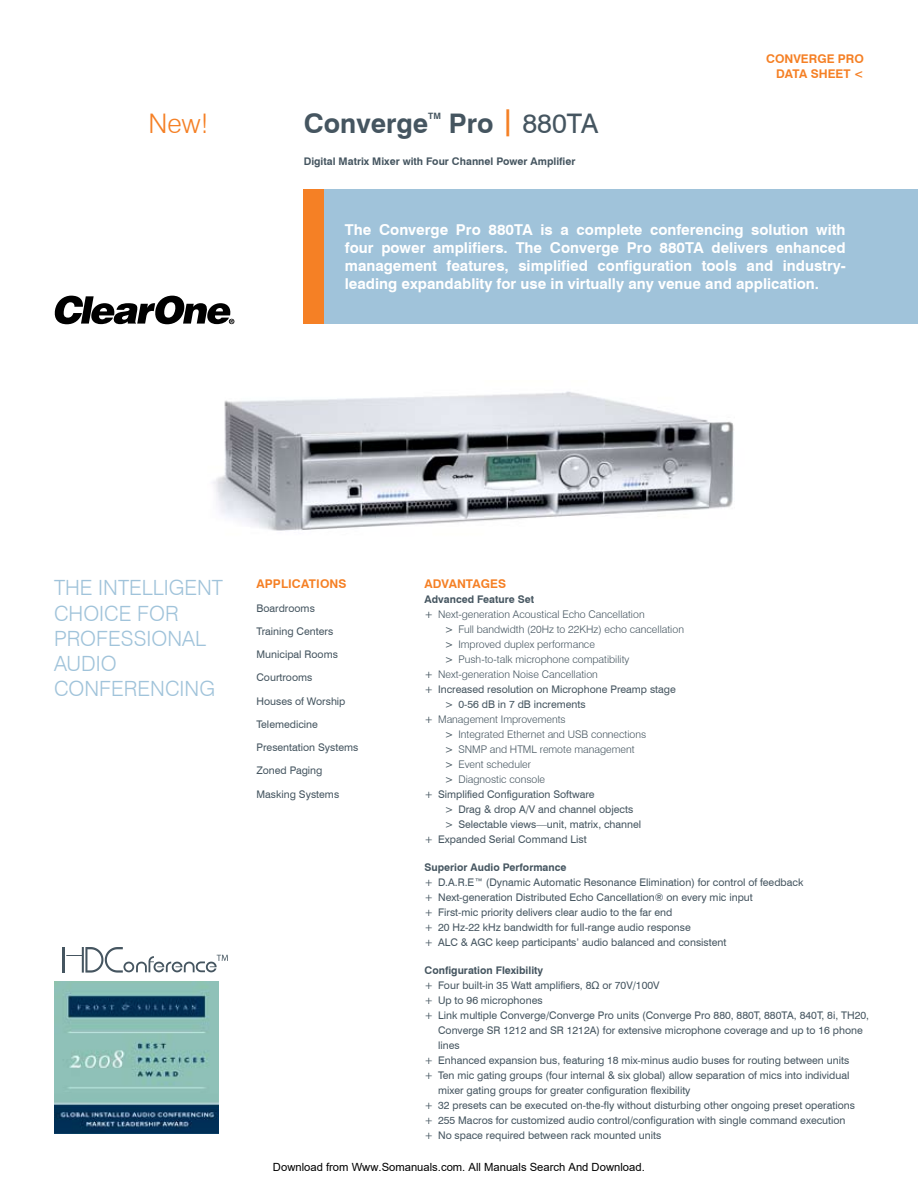
<style>
.page{position:relative;width:918px;height:1188px;background:#fff}
.page>*{position:absolute;margin:0;border:0;box-sizing:border-box;transform-origin:0 0}
.t1{font:27px "Swiss 721 BT";color:#455560}
.t2{font:700 27px "Swiss 721 BT";color:#455560}
.t3{font:300 27px "Swiss 721 BT";color:#f58025}
.t4{font:300 21px/25.2px "Swiss 721 BT";color:#a0c3da}
.t5{font:700 15px/18px "Swiss 721 BT";color:#fff;text-align:justify}
.t6{font:700 12px/15px "Swiss 721 BT";color:#f58025;text-align:right}
.t7{font:11.25px "Arial";color:#000}
.t8{font:10.5px/15px "Swiss 721 BT";color:#455560}
.t9{font:300 10.5px "Swiss 721 BT";color:#455560}
.t10{font:700 10.5px "Swiss 721 BT";color:#455560}
.t11{font:700 8.7px "Swiss 721 BT";color:#455560}
.s1{font-weight:700}
.s2{font-weight:700;color:#f58025}
.s3{font-weight:400}
</style>
<div class="page">
<div style="left:324px;top:189px;width:594px;height:135px;background:#a0c3da"></div>
<div style="left:304px;top:189px;width:20px;height:135px;background:#f58025"></div>
<svg style="left:123px;top:962px;width:11px;height:10px"></svg>
<div style="left:125px;top:963px;width:7px;height:8px;background:#fff;border-radius:50%"></div>
<hr style="left:62px;top:947px;width:2px;height:26px;background:#455560">
<svg style="left:66px;top:947px;width:57px;height:26px"></svg>
<svg style="left:136px;top:955px;width:92px;height:17px"></svg>
<img style="left:213px;top:391px;width:521px;height:140px">
<svg style="left:54px;top:296px;width:180px;height:28px"></svg>
<img style="left:54px;top:982px;width:165px;height:152px">
<h1 class="t3" style="left:148px;top:107px;width:62px">New!</h1>
<h1 class="t2" style="left:304px;top:107px;width:126px">Converge</h1>
<p class="t11" style="left:428px;top:111px;width:14px">TM</p>
<h1 class="t1" style="left:449px;top:107px;width:151px"><span class="s1">Pro</span> <span class="s2">|</span> 880TA</h1>
<p class="t10" style="left:304px;top:154px;width:273px">Digital Matrix Mixer with Four Channel Power Amplifier</p>
<p class="t6" style="left:766px;top:51px;width:99px">Converge Pro<br>DATA SHEET &lt;</p>
<p class="t5" style="left:345px;top:221px;width:502px">The Converge Pro 880TA is a complete conferencing solution with four power amplifiers. The Converge Pro 880TA delivers enhanced management features, simplified configuration tools and industry&shy;leading expandablity for use in virtually any venue and application.</p>
<h2 class="t4" style="left:54px;top:575px;width:171px">THE INTELLIGENT<br>CHOICE FOR<br>PROFESSIONAL<br>AUDIO<br>CONFERENCING</h2>
<p class="t6" style="left:256px;top:577px;width:92px">APPLICATIONS</p>
<p class="t8" style="left:256px;top:600px;width:60px">Boardrooms</p>
<p class="t8" style="left:256px;top:624px;width:78px">Training Centers</p>
<p class="t8" style="left:256px;top:647px;width:83px">Municipal Rooms</p>
<p class="t8" style="left:256px;top:670px;width:57px">Courtrooms</p>
<p class="t8" style="left:256px;top:693px;width:91px">Houses of Worship</p>
<p class="t8" style="left:256px;top:717px;width:63px">Telemedicine</p>
<p class="t8" style="left:256px;top:740px;width:103px">Presentation Systems</p>
<p class="t8" style="left:256px;top:763px;width:68px">Zoned Paging</p>
<p class="t8" style="left:256px;top:786px;width:84px">Masking Systems</p>
<p class="t6" style="left:425px;top:577px;width:83px">ADVANTAGES</p>
<p class="t10" style="left:425px;top:593px;width:111px">Advanced Feature Set</p>
<p class="t9" style="left:425px;top:608px;width:222px"><span class="s3">+</span> Next-generation Acoustical Echo Cancellation</p>
<p class="t9" style="left:445px;top:623px;width:241px"><span class="s3">&gt;</span> Full bandwidth (20Hz to 22KHz) echo cancellation</p>
<p class="t9" style="left:445px;top:638px;width:152px"><span class="s3">&gt;</span> Improved duplex performance</p>
<p class="t9" style="left:445px;top:653px;width:186px"><span class="s3">&gt;</span> Push-to-talk microphone compatibility</p>
<p class="t9" style="left:425px;top:668px;width:175px"><span class="s3">+</span> Next-generation Noise Cancellation</p>
<p class="t8" style="left:425px;top:682px;width:253px">+ Increased resolution on Microphone Preamp stage</p>
<p class="t8" style="left:445px;top:697px;width:142px">&gt; 0-56 dB in 7 dB increments</p>
<p class="t9" style="left:425px;top:713px;width:143px"><span class="s3">+</span> Management Improvements</p>
<p class="t9" style="left:445px;top:728px;width:203px"><span class="s3">&gt;</span> Integrated Ethernet and USB connections</p>
<p class="t9" style="left:445px;top:743px;width:191px"><span class="s3">&gt;</span> SNMP and HTML remote management</p>
<p class="t9" style="left:445px;top:758px;width:88px"><span class="s3">&gt;</span> Event scheduler</p>
<p class="t9" style="left:445px;top:773px;width:102px"><span class="s3">&gt;</span> Diagnostic console</p>
<p class="t8" style="left:425px;top:787px;width:172px">+ Simplified Configuration Software</p>
<p class="t8" style="left:445px;top:802px;width:190px">&gt; Drag &amp; drop A/V and channel objects</p>
<p class="t8" style="left:445px;top:817px;width:198px">&gt; Selectable views—unit, matrix, channel</p>
<p class="t8" style="left:425px;top:832px;width:164px">+ Expanded Serial Command List</p>
<p class="t10" style="left:425px;top:861px;width:143px">Superior Audio Performance</p>
<p class="t8" style="left:425px;top:875px;width:380px">+ D.A.R.E™ (Dynamic Automatic Resonance Elimination) for control of feedback + Next-generation Distributed Echo Cancellation® on every mic input<br>+ First-mic priority delivers clear audio to the far end<br>+ 20 Hz-22 kHz bandwidth for full-range audio response<br>+ ALC &amp; AGC keep participants’ audio balanced and consistent</p>
<p class="t10" style="left:425px;top:964px;width:120px">Configuration Flexibility</p>
<p class="t8" style="left:425px;top:977px;width:237px">+ Four built-in 35 Watt amplifiers, 8Ω or 70V/100V</p>
<p class="t8" style="left:425px;top:992px;width:120px">+ Up to 96 microphones</p>
<p class="t8" style="left:425px;top:1007px;width:446px">+ Link multiple Converge/Converge Pro units (Converge Pro 880, 880T, 880TA, 840T, 8i, TH20,</p>
<p class="t8" style="left:438px;top:1022px;width:426px">Converge SR 1212 and SR 1212A) for extensive microphone coverage and up to 16 phone</p>
<p class="t8" style="left:438px;top:1037px;width:23px">lines</p>
<p class="t8" style="left:425px;top:1052px;width:426px">+ Enhanced expansion bus, featuring 18 mix-minus audio buses for routing between units</p>
<p class="t8" style="left:425px;top:1067px;width:426px">+ Ten mic gating groups (four internal &amp; six global) allow separation of mics into individual</p>
<p class="t8" style="left:438px;top:1082px;width:254px">mixer gating groups for greater configuration flexibility</p>
<p class="t8" style="left:425px;top:1097px;width:432px">+ 32 presets can be executed on-the-fly without disturbing other ongoing preset operations</p>
<p class="t8" style="left:425px;top:1112px;width:423px">+ 255 Macros for customized audio control/configuration with single command execution</p>
<p class="t8" style="left:425px;top:1127px;width:238px">+ No space required between rack mounted units</p>
<p class="t7" style="left:273px;top:1160px;width:373px">Download from Www.Somanuals.com. All Manuals Search And Download.</p>
</div>
